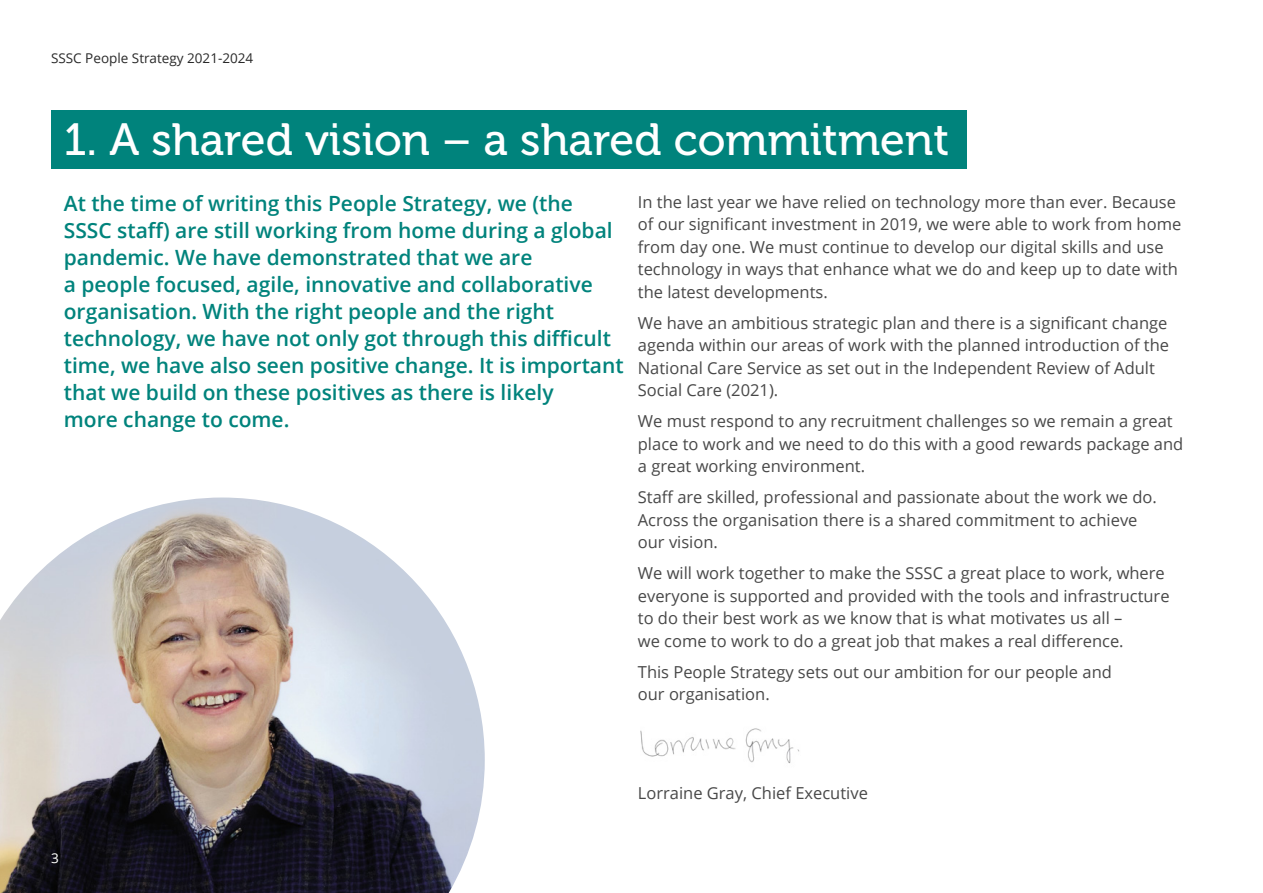
<style>
.page{position:relative;width:1263px;height:893px;background:#fff}
.page>*{position:absolute;margin:0;border:0;box-sizing:border-box;transform-origin:0 0}
.Strategy_Section_Hea{font:45px "Museo 500";color:#fff}
.Strategy_intro_para{font:600 21px/27px "Open Sans";color:#00837c}
.Strategy_Body{font:16.5px/22.5px "Open Sans";color:#484848}
.t1{font:13.5px "Open Sans";color:#292929}
.t2{font:13.5px "Open Sans";color:#fff}
</style>
<div class="page">
<div style="left:51px;top:111px;width:915px;height:58px;background:#00837c"></div>
<img style="left:0;top:497px;width:485px;height:396px">
<img style="left:641px;top:728px;width:158px;height:36px">
<p class="t1" style="left:51px;top:49px;width:204px">SSSC People Strategy 2021-2024</p>
<h2 class="Strategy_Section_Hea" style="left:64px;top:115px;width:887px">1. A shared vision – a shared commitment</h2>
<p class="Strategy_intro_para" style="left:64px;top:189px;width:561px">At the time of writing this People Strategy, we (the SSSC staff) are still working from home during a global pandemic. We have demonstrated that we are<br>a people focused, agile, innovative and collaborative organisation. With the right people and the right technology, we have not only got through this difficult time, we have also seen positive change. It is important that we build on these positives as there is likely<br>more change to come.</p>
<h1 class="Strategy_Body" style="left:638px;top:190px;width:545px">In the last year we have relied on technology more than ever. Because of our significant investment in 2019, we were able to work from home from day one. We must continue to develop our digital skills and use technology in ways that enhance what we do and keep up to date with the latest developments.</h1>
<h1 class="Strategy_Body" style="left:638px;top:311px;width:533px">We have an ambitious strategic plan and there is a significant change agenda within our areas of work with the planned introduction of the National Care Service as set out in the Independent Review of Adult Social Care (2021).</h1>
<h1 class="Strategy_Body" style="left:638px;top:409px;width:547px">We must respond to any recruitment challenges so we remain a great place to work and we need to do this with a good rewards package and a great working environment.</h1>
<h1 class="Strategy_Body" style="left:638px;top:485px;width:520px">Staff are skilled, professional and passionate about the work we do.<br>Across the organisation there is a shared commitment to achieve our vision.</h1>
<h1 class="Strategy_Body" style="left:638px;top:561px;width:533px">We will work together to make the SSSC a great place to work, where everyone is supported and provided with the tools and infrastructure to do their best work as we know that is what motivates us all –<br>we come to work to do a great job that makes a real difference.</h1>
<h1 class="Strategy_Body" style="left:638px;top:660px;width:476px">This People Strategy sets out our ambition for our people and our organisation.</h1>
<p class="t2" style="left:51px;top:849px;width:9px">3</p>
<h1 class="Strategy_Body" style="left:638px;top:781px;width:232px">Lorraine Gray, Chief Executive</h1>
</div>
